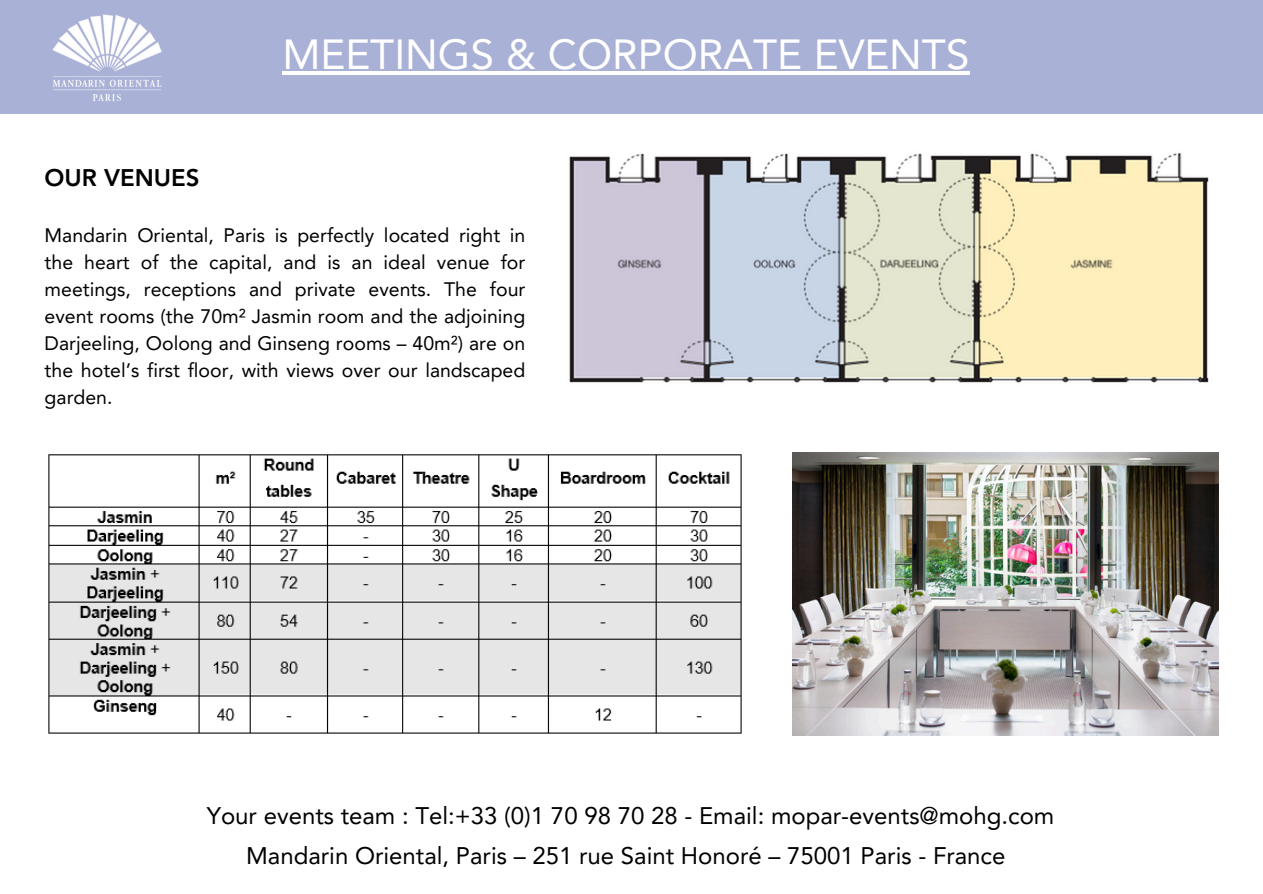
<style>
.page{position:relative;width:1263px;height:894px;background:#fff}
.page>*{position:absolute;margin:0;border:0;box-sizing:border-box;transform-origin:0 0}
.t1{font:42px "Avenir LT Pro";color:#fff}
.t2{font:24px "Avenir LT Pro";color:#000}
.t3{font:800 24px "Avenir LT Pro";color:#000}
.t4{font:19.5px/27px "Avenir LT Pro";color:#000;text-align:justify}
</style>
<div class="page">
<img style="left:569px;top:152px;width:640px;height:231px">
<img style="left:48px;top:454px;width:694px;height:280px">
<div style="left:0;top:0;width:1263px;height:113px;background:#aab1d6"></div>
<img style="left:52px;top:14px;width:110px;height:87px">
<img style="left:793px;top:452px;width:425px;height:283px">
<hr style="left:282px;top:71px;width:687px;height:3px;background:#fff">
<p class="t1" style="left:282px;top:37px;width:688px">MEETINGS &amp; CORPORATE EVENTS</p>
<p class="t3" style="left:45px;top:168px;width:157px">OUR VENUES</p>
<p class="t4" style="left:45px;top:223px;width:482px">Mandarin Oriental, Paris is perfectly located right in the heart of the capital, and is an ideal venue for meetings, receptions and private events. The four event rooms (the 70m² Jasmin room and the adjoining Darjeeling, Oolong and Ginseng rooms – 40m²) are on the hotel’s first floor, with views over our landscaped garden.</p>
<h3 class="t2" style="left:207px;top:805px;width:849px">Your events team : Tel:+33 (0)1 70 98 70 28 - Email: mopar-events@mohg.com</h3>
<h3 class="t2" style="left:246px;top:845px;width:761px">Mandarin Oriental, Paris – 251 rue Saint Honoré – 75001 Paris - France</h3>
</div>
